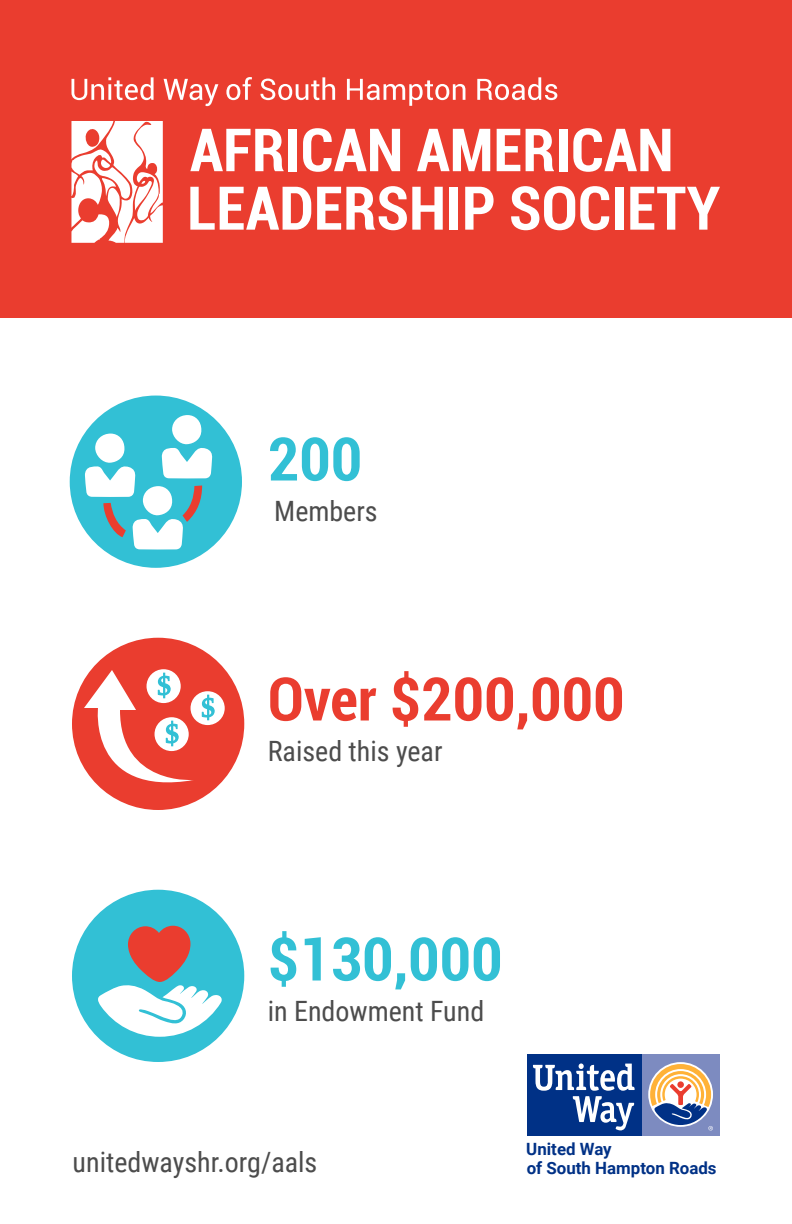
<style>
.page{position:relative;width:792px;height:1224px;background:#fff}
.page>*{position:absolute;margin:0;border:0;box-sizing:border-box;transform-origin:0 0}
.t1{font:700 condensed 60px "Roboto";color:#ea3d2f}
.t2{font:700 condensed 60px "Roboto";color:#32c0d5}
.t3{font:28px "Roboto Condensed";color:#4c4c4c}
.t4{font:700 16.8px/19.4px "Roboto";color:#003186}
</style>
<div class="page">
<div style="left:0;top:0;width:792px;height:318px;background:#ea3d2f"></div>
<svg style="left:71px;top:121px;width:92px;height:122px"></svg>
<svg style="left:190px;top:129px;width:94px;height:42px"></svg>
<div style="left:289px;top:129px;width:8px;height:42px;background:#fff"></div>
<svg style="left:303px;top:128px;width:97px;height:44px"></svg>
<svg style="left:417px;top:129px;width:73px;height:42px"></svg>
<svg style="left:497px;top:129px;width:23px;height:42px"></svg>
<svg style="left:526px;top:129px;width:28px;height:42px"></svg>
<div style="left:559px;top:129px;width:8px;height:42px;background:#fff"></div>
<svg style="left:573px;top:128px;width:97px;height:44px"></svg>
<svg style="left:190px;top:187px;width:121px;height:43px"></svg>
<svg style="left:317px;top:186px;width:126px;height:44px"></svg>
<div style="left:450px;top:187px;width:8px;height:43px;background:#fff"></div>
<svg style="left:465px;top:187px;width:29px;height:43px"></svg>
<svg style="left:511px;top:186px;width:98px;height:44px"></svg>
<div style="left:615px;top:187px;width:8px;height:43px;background:#fff"></div>
<svg style="left:630px;top:187px;width:90px;height:43px"></svg>
<svg style="left:71px;top:77px;width:83px;height:23px"></svg>
<svg style="left:164px;top:79px;width:54px;height:27px"></svg>
<svg style="left:226px;top:77px;width:26px;height:23px"></svg>
<svg style="left:260px;top:77px;width:75px;height:23px"></svg>
<svg style="left:347px;top:79px;width:118px;height:27px"></svg>
<svg style="left:477px;top:77px;width:80px;height:23px"></svg>
<div style="left:641px;top:1054px;width:79px;height:82px;background:#7d8bc0"></div>
<div style="left:527px;top:1054px;width:114px;height:82px;background:#003186"></div>
<svg style="left:533px;top:1063px;width:102px;height:67px"></svg>
<svg style="left:650px;top:1064px;width:63px;height:67px"></svg>
<div style="left:70px;top:396px;width:172px;height:172px;background:#32c0d5;border-radius:50%"></div>
<div style="left:95px;top:433px;width:30px;height:30px;background:#fff;border-radius:50%"></div>
<div style="left:172px;top:415px;width:30px;height:30px;background:#fff;border-radius:50%"></div>
<svg style="left:85px;top:446px;width:127px;height:104px"></svg>
<div style="left:143px;top:486px;width:29px;height:30px;background:#fff;border-radius:50%"></div>
<div style="left:72px;top:638px;width:172px;height:172px;background:#ea3d2f;border-radius:50%"></div>
<div style="left:72px;top:890px;width:172px;height:172px;background:#32c0d5;border-radius:50%"></div>
<svg style="left:97px;top:926px;width:127px;height:111px"></svg>
<svg style="left:84px;top:670px;width:109px;height:128px"></svg>
<div style="left:190px;top:691px;width:35px;height:34px;background:#fff;border-radius:50%"></div>
<svg style="left:202px;top:695px;width:13px;height:25px"></svg>
<h1 class="t2" style="left:268px;top:417px;width:96px">200</h1>
<p class="t3" style="left:274px;top:491px;width:105px">Members</p>
<h1 class="t1" style="left:268px;top:657px;width:358px">Over $200,000</h1>
<p class="t3" style="left:268px;top:731px;width:176px">Raised this year</p>
<h1 class="t2" style="left:268px;top:917px;width:236px">$130,000</h1>
<p class="t3" style="left:268px;top:991px;width:218px">in Endowment Fund</p>
<p class="t3" style="left:73px;top:1142px;width:246px">unitedwayshr.org/aals</p>
<p class="t4" style="left:526px;top:1138px;width:192px">United Way<br>of South Hampton Roads</p>
</div>
